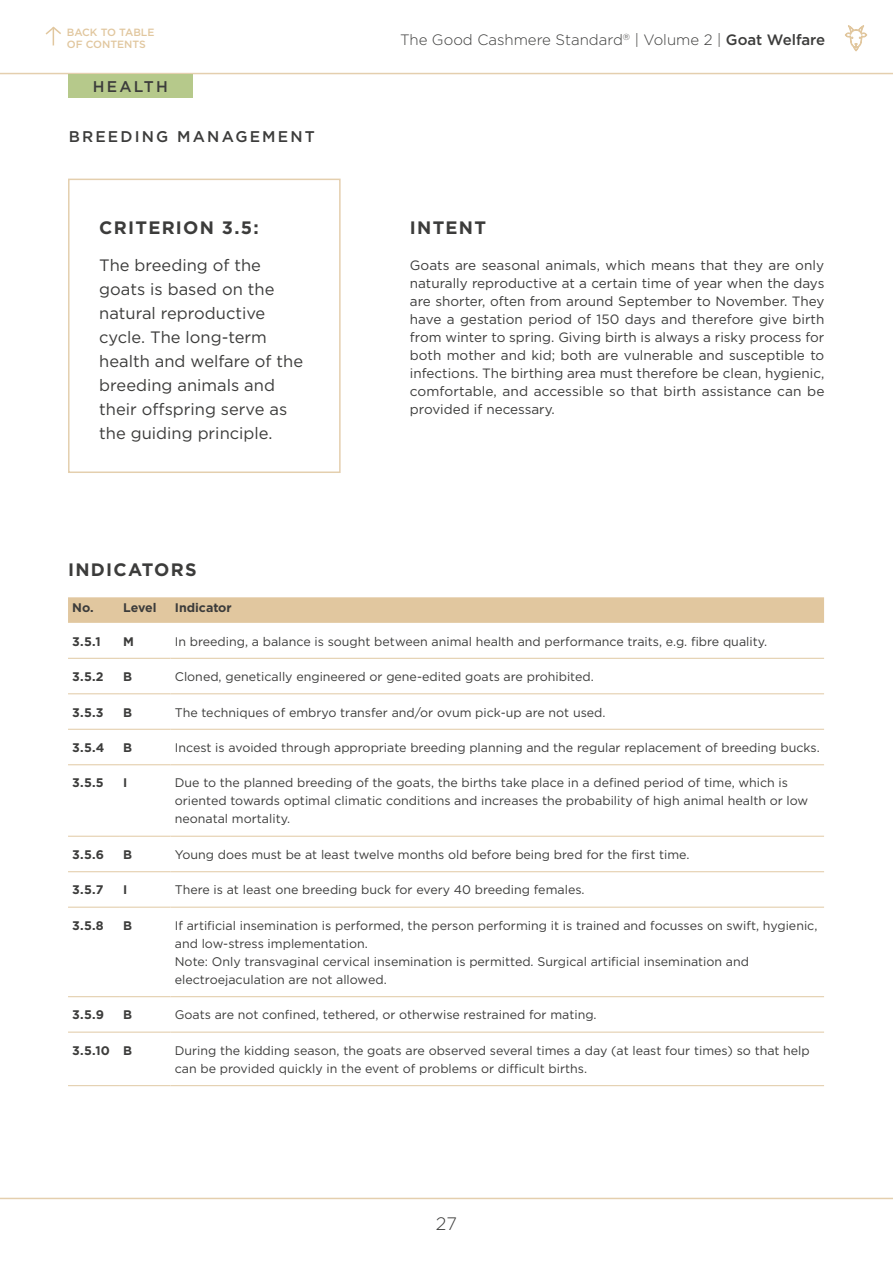
<style>
.page{position:relative;width:893px;height:1263px;background:#fff}
.page>*{position:absolute;margin:0;border:0;box-sizing:border-box;transform-origin:0 0}
.t1{font:700 18px "Gotham";letter-spacing:.07em;color:#3c3c3b}
.t2{font:300 18px "Gotham";color:#3c3c3b}
.t3{font:16.5px/24px "Gotham";color:#3c3c3b}
.t4{font:500 15.45px "Gotham";letter-spacing:.14em;color:#3c3c3b}
.t5{font:300 15px "Gotham";color:#3c3c3b}
.t6{font:13.5px/18px "Gotham";color:#3c3c3b;text-align:justify}
.t7{font:12.45px/18px "Gotham";color:#3c3c3b}
.t8{font:700 12.45px "Gotham";color:#3c3c3b}
.t9{font:500 10.5px/12px "Gotham";color:#e1c79f}
.s1{font-weight:500}
</style>
<div class="page">
<hr style="left:0;top:73px;width:893px;height:1px;background:#e4cfae">
<svg style="left:845px;top:25px;width:22px;height:27px"></svg>
<hr style="left:0;top:1198px;width:893px;height:1px;background:#e4cfae">
<svg style="left:45px;top:26px;width:16px;height:19px"></svg>
<div style="left:68px;top:179px;width:273px;height:294px;border:2px solid #e4cfae"></div>
<svg style="left:68px;top:597px;width:756px;height:26px;background:#e1c8a0"></svg>
<hr style="left:68px;top:658px;width:51px;height:1px;background:#e4cfae">
<hr style="left:119px;top:658px;width:52px;height:1px;background:#e4cfae">
<hr style="left:171px;top:658px;width:653px;height:1px;background:#e4cfae">
<hr style="left:68px;top:693px;width:51px;height:1px;background:#e4cfae">
<hr style="left:119px;top:693px;width:52px;height:1px;background:#e4cfae">
<hr style="left:171px;top:693px;width:653px;height:1px;background:#e4cfae">
<hr style="left:68px;top:729px;width:51px;height:1px;background:#e4cfae">
<hr style="left:119px;top:729px;width:52px;height:1px;background:#e4cfae">
<hr style="left:171px;top:729px;width:653px;height:1px;background:#e4cfae">
<hr style="left:68px;top:764px;width:51px;height:1px;background:#e4cfae">
<hr style="left:119px;top:764px;width:52px;height:1px;background:#e4cfae">
<hr style="left:171px;top:764px;width:653px;height:1px;background:#e4cfae">
<hr style="left:68px;top:836px;width:51px;height:1px;background:#e4cfae">
<hr style="left:119px;top:836px;width:52px;height:1px;background:#e4cfae">
<hr style="left:171px;top:836px;width:653px;height:1px;background:#e4cfae">
<hr style="left:68px;top:871px;width:51px;height:1px;background:#e4cfae">
<hr style="left:119px;top:871px;width:52px;height:1px;background:#e4cfae">
<hr style="left:171px;top:871px;width:653px;height:1px;background:#e4cfae">
<hr style="left:68px;top:907px;width:51px;height:1px;background:#e4cfae">
<hr style="left:119px;top:907px;width:52px;height:1px;background:#e4cfae">
<hr style="left:171px;top:907px;width:653px;height:1px;background:#e4cfae">
<hr style="left:68px;top:996px;width:51px;height:1px;background:#e4cfae">
<hr style="left:119px;top:996px;width:52px;height:1px;background:#e4cfae">
<hr style="left:171px;top:996px;width:653px;height:1px;background:#e4cfae">
<hr style="left:68px;top:1031px;width:51px;height:2px;background:#e4cfae">
<hr style="left:119px;top:1031px;width:52px;height:2px;background:#e4cfae">
<hr style="left:171px;top:1031px;width:653px;height:2px;background:#e4cfae">
<hr style="left:68px;top:1085px;width:51px;height:1px;background:#e4cfae">
<hr style="left:119px;top:1085px;width:52px;height:1px;background:#e4cfae">
<hr style="left:171px;top:1085px;width:653px;height:1px;background:#e4cfae">
<div style="left:68px;top:74px;width:125px;height:24px;background:#b6c98b"></div>
<p class="t9" style="left:67px;top:26px;width:89px">BACK TO TABLE<br>OF CONTENTS</p>
<p class="t5" style="left:400px;top:32px;width:427px">The Good Cashmere Standard<sup>®</sup> | Volume 2 | <span class="s1">Goat Welfare</span></p>
<p class="t4" style="left:93px;top:77px;width:77px">HEALTH</p>
<p class="t4" style="left:69px;top:126px;width:248px">BREEDING MANAGEMENT</p>
<h1 class="t1" style="left:99px;top:216px;width:161px">CRITERION 3.5:</h1>
<h2 class="t3" style="left:99px;top:253px;width:205px">The breeding of the goats is based on the natural reproductive cycle. The long-term health and welfare of the breeding animals and their offspring serve as the guiding principle.</h2>
<h1 class="t1" style="left:410px;top:216px;width:78px">INTENT</h1>
<p class="t6" style="left:410px;top:256px;width:416px">Goats are seasonal animals, which means that they are only naturally reproductive at a certain time of year when the days are shorter, often from around September to November. They have a gestation period of 150 days and therefore give birth from winter to spring. Giving birth is always a risky process for both mother and kid; both are vulnerable and susceptible to infections. The birthing area must therefore be clean, hygienic, comfortable, and accessible so that birth assistance can be provided if necessary.</p>
<h1 class="t1" style="left:68px;top:558px;width:130px">INDICATORS</h1>
<p class="t8" style="left:72px;top:599px;width:86px">No. Level</p>
<p class="t8" style="left:175px;top:599px;width:58px">Indicator</p>
<p class="t8" style="left:72px;top:633px;width:30px">3.5.1</p>
<p class="t8" style="left:123px;top:633px;width:12px">M</p>
<p class="t7" style="left:175px;top:632px;width:594px">In breeding, a balance is sought between animal health and performance traits, e.g. fibre quality.</p>
<p class="t8" style="left:72px;top:668px;width:33px">3.5.2</p>
<p class="t8" style="left:123px;top:668px;width:10px">B</p>
<p class="t7" style="left:175px;top:667px;width:420px">Cloned, genetically engineered or gene-edited goats are prohibited.</p>
<p class="t8" style="left:72px;top:704px;width:33px">3.5.3</p>
<p class="t8" style="left:123px;top:704px;width:10px">B</p>
<p class="t7" style="left:175px;top:703px;width:432px">The techniques of embryo transfer and/or ovum pick-up are not used.</p>
<p class="t8" style="left:72px;top:739px;width:34px">3.5.4</p>
<p class="t8" style="left:123px;top:739px;width:10px">B</p>
<p class="t7" style="left:175px;top:738px;width:646px">Incest is avoided through appropriate breeding planning and the regular replacement of breeding bucks.</p>
<p class="t8" style="left:72px;top:775px;width:33px">3.5.5</p>
<p class="t8" style="left:123px;top:775px;width:6px">I</p>
<p class="t7" style="left:175px;top:774px;width:635px">Due to the planned breeding of the goats, the births take place in a defined period of time, which is oriented towards optimal climatic conditions and increases the probability of high animal health or low neonatal mortality.</p>
<p class="t8" style="left:72px;top:846px;width:33px">3.5.6</p>
<p class="t8" style="left:123px;top:846px;width:10px">B</p>
<p class="t7" style="left:175px;top:845px;width:516px">Young does must be at least twelve months old before being bred for the first time.</p>
<p class="t8" style="left:72px;top:882px;width:33px">3.5.7</p>
<p class="t8" style="left:123px;top:882px;width:6px">I</p>
<p class="t7" style="left:175px;top:881px;width:411px">There is at least one breeding buck for every 40 breeding females.</p>
<p class="t8" style="left:72px;top:917px;width:33px">3.5.8</p>
<p class="t8" style="left:123px;top:917px;width:10px">B</p>
<p class="t7" style="left:175px;top:916px;width:644px">If artificial insemination is performed, the person performing it is trained and focusses on swift, hygienic, and low-stress implementation.<br>Note: Only transvaginal cervical insemination is permitted. Surgical artificial insemination and electroejaculation are not allowed.</p>
<p class="t8" style="left:72px;top:1007px;width:33px">3.5.9</p>
<p class="t8" style="left:123px;top:1007px;width:10px">B</p>
<p class="t7" style="left:175px;top:1006px;width:423px">Goats are not confined, tethered, or otherwise restrained for mating.</p>
<p class="t8" style="left:72px;top:1042px;width:61px">3.5.10 B</p>
<p class="t7" style="left:175px;top:1041px;width:636px">During the kidding season, the goats are observed several times a day (at least four times) so that help can be provided quickly in the event of problems or difficult births.</p>
<h1 class="t2" style="left:436px;top:1214px;width:23px">27</h1>
</div>
